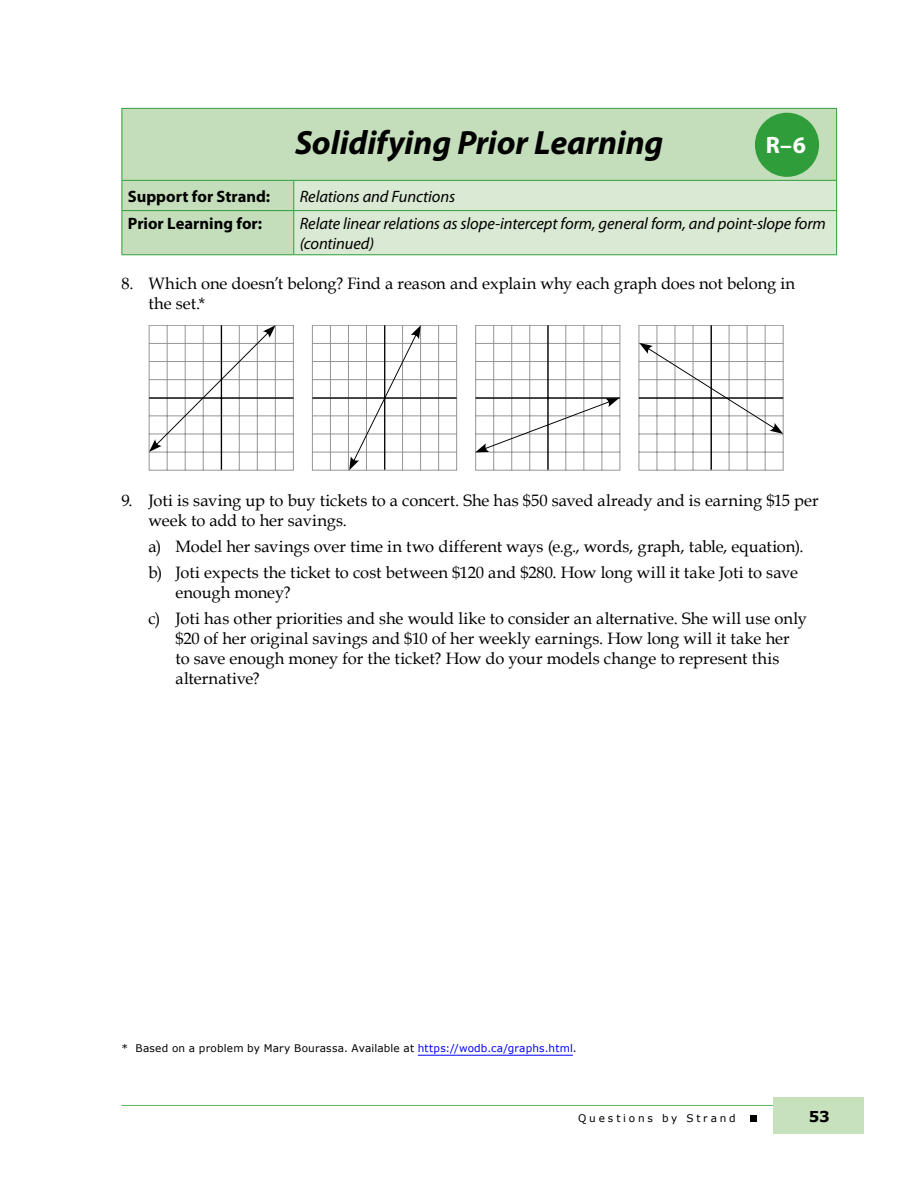
<style>
.page{position:relative;width:918px;height:1188px;background:#fff}
.page>*{position:absolute;margin:0;border:0;box-sizing:border-box;transform-origin:0 0}
.Heading_1_Mental_Mat{font:italic 700 33.75px "Myriad Pro";letter-spacing:-.005em;color:#000}
.t1{font:700 23.7px "Myriad Pro";color:#fff}
.Assignment_Number_B{font:16.5px/19.8px "Book Antiqua";letter-spacing:-.005em;color:#000}
.Assignment_Number_A{font:16.5px/19.8px "Book Antiqua";color:#000}
.Heading_3_Unit_Headi{font:italic 16.5px/19.8px "Myriad Pro";letter-spacing:-.005em;color:#000}
.Heading_3_Unit_Headi-2{font:700 16.5px "Myriad Pro";color:#000}
.t2{font:700 15px "Verdana";color:#000}
.Copyright_Paragraph{font:10.5px "Verdana";letter-spacing:.02em;color:#000}
.Copyright_Paragraph-2{font:10.5px "Verdana";letter-spacing:.27em;color:#000}
.s1{color:#00f}
</style>
<div class="page">
<hr style="left:122px;top:1105px;width:730px;height:1px;background:#61b35c">
<div style="left:774px;top:1097px;width:90px;height:37px;background:#c7e1bd"></div>
<div style="left:750px;top:1115px;width:7px;height:7px;background:#000"></div>
<hr style="left:418px;top:1055px;width:155px;height:1px;background:#00f">
<div style="left:123px;top:109px;width:713px;height:145px;background:#c4ddba"></div>
<hr style="left:122px;top:180px;width:172px;height:1px;background:#2f9e3a">
<hr style="left:122px;top:210px;width:172px;height:1px;background:#2f9e3a">
<hr style="left:122px;top:108px;width:172px;height:1px;background:#2f9e3a">
<hr style="left:294px;top:108px;width:543px;height:1px;background:#2f9e3a">
<hr style="left:122px;top:254px;width:172px;height:1px;background:#2f9e3a">
<hr style="left:122px;top:109px;width:1px;height:71px;background:#2f9e3a">
<svg style="left:122px;top:181px;width:1px;height:29px"></svg>
<hr style="left:122px;top:211px;width:1px;height:43px;background:#2f9e3a">
<hr style="left:836px;top:109px;width:1px;height:71px;background:#2f9e3a">
<div style="left:293px;top:180px;width:544px;height:75px;background:#dae9d3"></div>
<hr style="left:293px;top:211px;width:1px;height:43px;background:#2f9e3a">
<hr style="left:836px;top:211px;width:1px;height:43px;background:#2f9e3a">
<div style="left:756px;top:114px;width:62px;height:62px;background:#2f9e3a;border-radius:50%"></div>
<div style="left:755px;top:113px;width:64px;height:64px;border:2px solid #2f9e3a;border-radius:50%"></div>
<svg style="left:149px;top:325px;width:145px;height:146px"></svg>
<svg style="left:312px;top:325px;width:145px;height:146px"></svg>
<svg style="left:475px;top:325px;width:146px;height:146px"></svg>
<svg style="left:638px;top:325px;width:145px;height:146px"></svg>
<p class="Heading_1_Mental_Mat" style="left:295px;top:121px;width:370px">Solidifying Prior Learning</p>
<p class="t1" style="left:766px;top:130px;width:41px">R–6</p>
<p class="Heading_3_Unit_Headi-2" style="left:128px;top:185px;width:144px">Support for Strand:</p>
<p class="Heading_3_Unit_Headi" style="left:300px;top:186px;width:157px">Relations and Functions</p>
<p class="Heading_3_Unit_Headi-2" style="left:128px;top:213px;width:136px">Prior Learning for:</p>
<p class="Heading_3_Unit_Headi" style="left:300px;top:213px;width:528px">Relate linear relations as slope-intercept form, general form, and point-slope form (continued)</p>
<p class="Assignment_Number_A" style="left:148px;top:273px;width:648px;text-indent:-27px">8. Which one doesn’t belong? Find a reason and explain why each graph does not belong in the set.*</p>
<p class="Assignment_Number_A" style="left:148px;top:490px;width:672px;text-indent:-27px">9. Joti is saving up to buy tickets to a concert. She has $50 saved already and is earning $15 per week to add to her savings.</p>
<p class="Assignment_Number_B" style="left:148px;top:536px;width:657px">a) Model her savings over time in two different ways (e.g., words, graph, table, equation).</p>
<p class="Assignment_Number_B" style="left:176px;top:562px;width:624px;text-indent:-27px">b) Joti expects the ticket to cost between $120 and $280. How long will it take Joti to save enough money?</p>
<p class="Assignment_Number_B" style="left:176px;top:609px;width:633px;text-indent:-27px">c) Joti has other priorities and she would like to consider an alternative. She will use only $20 of her original savings and $10 of her weekly earnings. How long will it take her to save enough money for the ticket? How do your models change to represent this alternative?</p>
<p class="Copyright_Paragraph" style="left:122px;top:1041px;width:457px">* Based on a problem by Mary Bourassa. Available at <span class="s1">https://wodb.ca/graphs.html</span>.</p>
<p class="Copyright_Paragraph-2" style="left:578px;top:1111px;width:159px">Questions by Strand</p>
<p class="t2" style="left:809px;top:1106px;width:23px">53</p>
</div>
